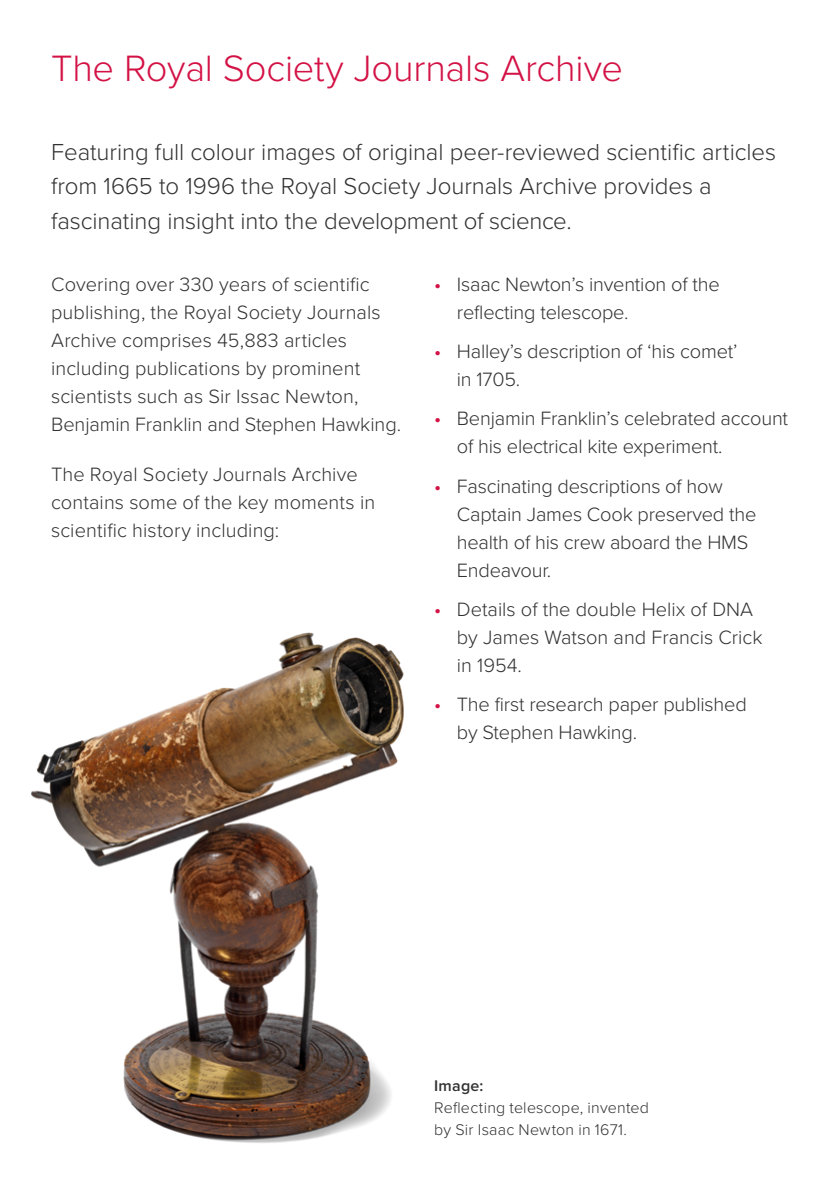
<style>
.page{position:relative;width:840px;height:1191px;background:#fff}
.page>*{position:absolute;margin:0;border:0;box-sizing:border-box;transform-origin:0 0}
.t1{font:300 38px "Proxima Nova";letter-spacing:-.005em;color:#d31245}
.t2{font:300 24px/34px "Proxima Nova";letter-spacing:-.005em;color:#333132}
.t3{font:300 20px/28px "Proxima Nova";letter-spacing:-.005em;color:#333132}
.t4{font:300 16px/22px "Proxima Nova";letter-spacing:.015em;color:#333132}
.t5{font:600 16px "Proxima Nova";letter-spacing:.015em;color:#333132}
.s1{font-weight:400;color:#d31245}
</style>
<div class="page">
<img style="left:31px;top:632px;width:373px;height:511px">
<h1 class="t1" style="left:51px;top:40px;width:573px">The Royal Society Journals Archive</h1>
<p class="t2" style="left:51px;top:134px;width:726px">Featuring full colour images of original peer-reviewed scientific articles from 1665 to 1996 the Royal Society Journals Archive provides a fascinating insight into the development of science.</p>
<p class="t3" style="left:51px;top:269px;width:351px">Covering over 330 years of scientific publishing, the Royal Society Journals Archive comprises 45,883 articles including publications by prominent scientists such as Sir Issac Newton, Benjamin Franklin and Stephen Hawking.</p>
<p class="t3" style="left:51px;top:459px;width:325px">The Royal Society Journals Archive contains some of the key moments in scientific history including:</p>
<p class="t3" style="left:456px;top:269px;width:264px;text-indent:-23px"><span class="s1">•</span> Isaac Newton’s invention of the reflecting telescope.</p>
<p class="t3" style="left:456px;top:336px;width:282px;text-indent:-23px"><span class="s1">•</span> Halley’s description of ‘his comet’ in 1705.</p>
<p class="t3" style="left:456px;top:403px;width:332px;text-indent:-23px"><span class="s1">•</span> Benjamin Franklin’s celebrated account of his electrical kite experiment.</p>
<p class="t3" style="left:456px;top:471px;width:301px;text-indent:-23px"><span class="s1">•</span> Fascinating descriptions of how<br>Captain James Cook preserved the health of his crew aboard the HMS<br>Endeavour.</p>
<p class="t3" style="left:456px;top:594px;width:307px;text-indent:-23px"><span class="s1">•</span> Details of the double Helix of DNA by James Watson and Francis Crick in 1954.</p>
<p class="t3" style="left:456px;top:689px;width:291px;text-indent:-23px"><span class="s1">•</span> The first research paper published by Stephen Hawking.</p>
<p class="t5" style="left:434px;top:1073px;width:51px">Image:</p>
<p class="t4" style="left:434px;top:1095px;width:216px">Reflecting telescope, invented by Sir Isaac Newton in 1671.</p>
</div>
